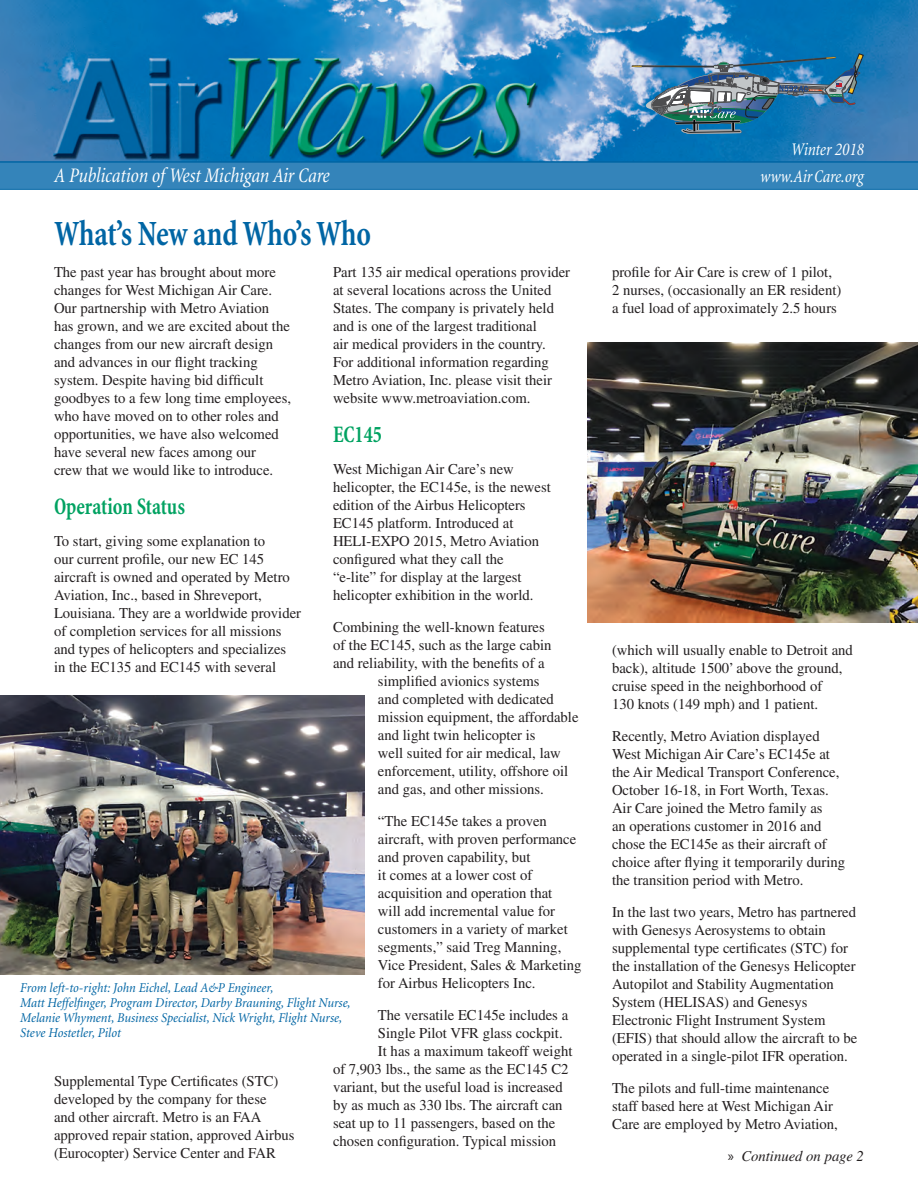
<style>
.page{position:relative;width:918px;height:1188px;background:#fff}
.page>*{position:absolute;margin:0;border:0;box-sizing:border-box;transform-origin:0 0}
.t1{font:700 condensed 36px "Minion";letter-spacing:-.005em;color:#0065a4;scale:.85 1}
.t2{font:700 condensed 24px "Minion";color:#00a261;scale:.85 1}
.t3{font:italic condensed 21px "Minion";letter-spacing:-.01em;color:#fff;scale:.95 1}
.t4{font:italic condensed 18px "Minion";letter-spacing:-.005em;color:#fff;scale:.95 1}
.t5{font:15px/18px "Times";color:#231f20}
.t6{font:italic 15px "Times";color:#231f20}
.t7{font:italic 13.5px/15px "Minion";color:#0065a4;scale:.94 1}
.s1{font-family:"Myriad Pro";font-style:normal}
</style>
<div class="page">
<img style="left:0;top:0;width:918px;height:161px">
<div style="left:0;top:162px;width:918px;height:27px;background:#3484ba"></div>
<img style="left:632px;top:54px;width:231px;height:83px">
<hr style="left:0;top:161px;width:918px;height:2px;background:#0065a4">
<hr style="left:0;top:189px;width:918px;height:1px;background:#0065a4">
<img style="left:0;top:695px;width:364px;height:280px">
<img style="left:587px;top:343px;width:331px;height:280px">
<p class="t4" style="left:791px;top:140px;width:78px">Winter 2018</p>
<h3 class="t3" style="left:54px;top:165px;width:292px">A Publication of West Michigan Air Care</h3>
<p class="t4" style="left:760px;top:167px;width:111px">www.Air Care.org</p>
<h1 class="t1" style="left:54px;top:214px;width:375px">What’s New and Who’s Who</h1>
<p class="t5" style="left:54px;top:263px;width:239px">The past year has brought about more changes for West Michigan Air Care.<br>Our partnership with Metro Aviation has grown, and we are excited about the changes from our new aircraft design and advances in our flight tracking system. Despite having bid difficult goodbyes to a few long time employees, who have moved on to other roles and opportunities, we have also welcomed have several new faces among our<br>crew that we would like to introduce.</p>
<h2 class="t2" style="left:54px;top:494px;width:156px">Operation Status</h2>
<p class="t5" style="left:54px;top:532px;width:249px">To start, giving some explanation to<br>our current profile, our new EC 145 aircraft is owned and operated by Metro Aviation, Inc., based in Shreveport, Louisiana. They are a worldwide provider of completion services for all missions and types of helicopters and specializes in the EC135 and EC145 with several</p>
<p class="t5" style="left:333px;top:263px;width:239px">Part 135 air medical operations provider at several locations across the United States. The company is privately held and is one of the largest traditional<br>air medical providers in the country.<br>For additional information regarding Metro Aviation, Inc. please visit their website www.metroaviation.com.</p>
<h2 class="t2" style="left:333px;top:422px;width:59px">EC145</h2>
<p class="t5" style="left:333px;top:460px;width:219px">West Michigan Air Care’s new helicopter, the EC145e, is the newest edition of the Airbus Helicopters EC145 platform. Introduced at HELI-EXPO 2015, Metro Aviation configured what they call the<br>“e-lite” for display at the largest helicopter exhibition in the world.</p>
<p class="t5" style="left:333px;top:618px;width:213px">Combining the well-known features</p>
<p class="t5" style="left:333px;top:636px;width:220px">of the EC145, such as the large cabin</p>
<p class="t5" style="left:333px;top:654px;width:213px">and reliability, with the benefits of a</p>
<p class="t5" style="left:378px;top:672px;width:163px">simplified avionics systems</p>
<p class="t5" style="left:378px;top:690px;width:177px">and completed with dedicated</p>
<p class="t5" style="left:378px;top:708px;width:202px">mission equipment, the affordable</p>
<p class="t5" style="left:378px;top:726px;width:159px">and light twin helicopter is</p>
<p class="t5" style="left:378px;top:744px;width:184px">well suited for air medical, law</p>
<p class="t5" style="left:378px;top:762px;width:192px">enforcement, utility, offshore oil</p>
<p class="t5" style="left:378px;top:780px;width:167px">and gas, and other missions.</p>
<p class="t5" style="left:378px;top:812px;width:205px">“The EC145e takes a proven aircraft, with proven performance and proven capability, but<br>it comes at a lower cost of acquisition and operation that<br>will add incremental value for customers in a variety of market segments,” said Treg Manning,<br>Vice President, Sales &amp; Marketing for Airbus Helicopters Inc.</p>
<p class="t5" style="left:378px;top:1006px;width:192px">The versatile EC145e includes a</p>
<p class="t5" style="left:378px;top:1024px;width:186px">Single Pilot VFR glass cockpit.</p>
<p class="t5" style="left:378px;top:1042px;width:196px">It has a maximum takeoff weight</p>
<p class="t5" style="left:333px;top:1060px;width:237px">of 7,903 lbs., the same as the EC145 C2</p>
<p class="t5" style="left:333px;top:1078px;width:231px">variant, but the useful load is increased</p>
<p class="t5" style="left:333px;top:1096px;width:231px">by as much as 330 lbs. The aircraft can</p>
<p class="t5" style="left:333px;top:1114px;width:224px">seat up to 11 passengers, based on the</p>
<p class="t5" style="left:333px;top:1132px;width:225px">chosen configuration. Typical mission</p>
<p class="t7" style="left:20px;top:981px;width:353px">From left-to-right: John Eichel, Lead A&amp;P Engineer,<br>Matt Heffelfinger, Program Director, Darby Brauning, Flight Nurse, Melanie Whyment, Business Specialist, Nick Wright, Flight Nurse, Steve Hostetler, Pilot</p>
<p class="t5" style="left:54px;top:1072px;width:242px">Supplemental Type Certificates (STC) developed by the company for these<br>and other aircraft. Metro is an FAA approved repair station, approved Airbus (Eurocopter) Service Center and FAR</p>
<p class="t5" style="left:612px;top:263px;width:231px">profile for Air Care is crew of 1 pilot,<br>2 nurses, (occasionally an ER resident) a fuel load of approximately 2.5 hours</p>
<p class="t5" style="left:612px;top:641px;width:242px">(which will usually enable to Detroit and back), altitude 1500’ above the ground, cruise speed in the neighborhood of<br>130 knots (149 mph) and 1 patient.</p>
<p class="t5" style="left:612px;top:727px;width:235px">Recently, Metro Aviation displayed West Michigan Air Care’s EC145e at the Air Medical Transport Conference, October 16-18, in Fort Worth, Texas.<br>Air Care joined the Metro family as<br>an operations customer in 2016 and chose the EC145e as their aircraft of choice after flying it temporarily during the transition period with Metro.</p>
<p class="t5" style="left:612px;top:903px;width:247px">In the last two years, Metro has partnered with Genesys Aerosystems to obtain supplemental type certificates (STC) for the installation of the Genesys Helicopter Autopilot and Stability Augmentation System (HELISAS) and Genesys Electronic Flight Instrument System (EFIS) that should allow the aircraft to be operated in a single-pilot IFR operation.</p>
<p class="t5" style="left:612px;top:1079px;width:227px">The pilots and full-time maintenance staff based here at West Michigan Air<br>Care are employed by Metro Aviation,</p>
<p class="t6" style="left:728px;top:1148px;width:138px"><span class="s1">»</span> Continued on page 2</p>
</div>
